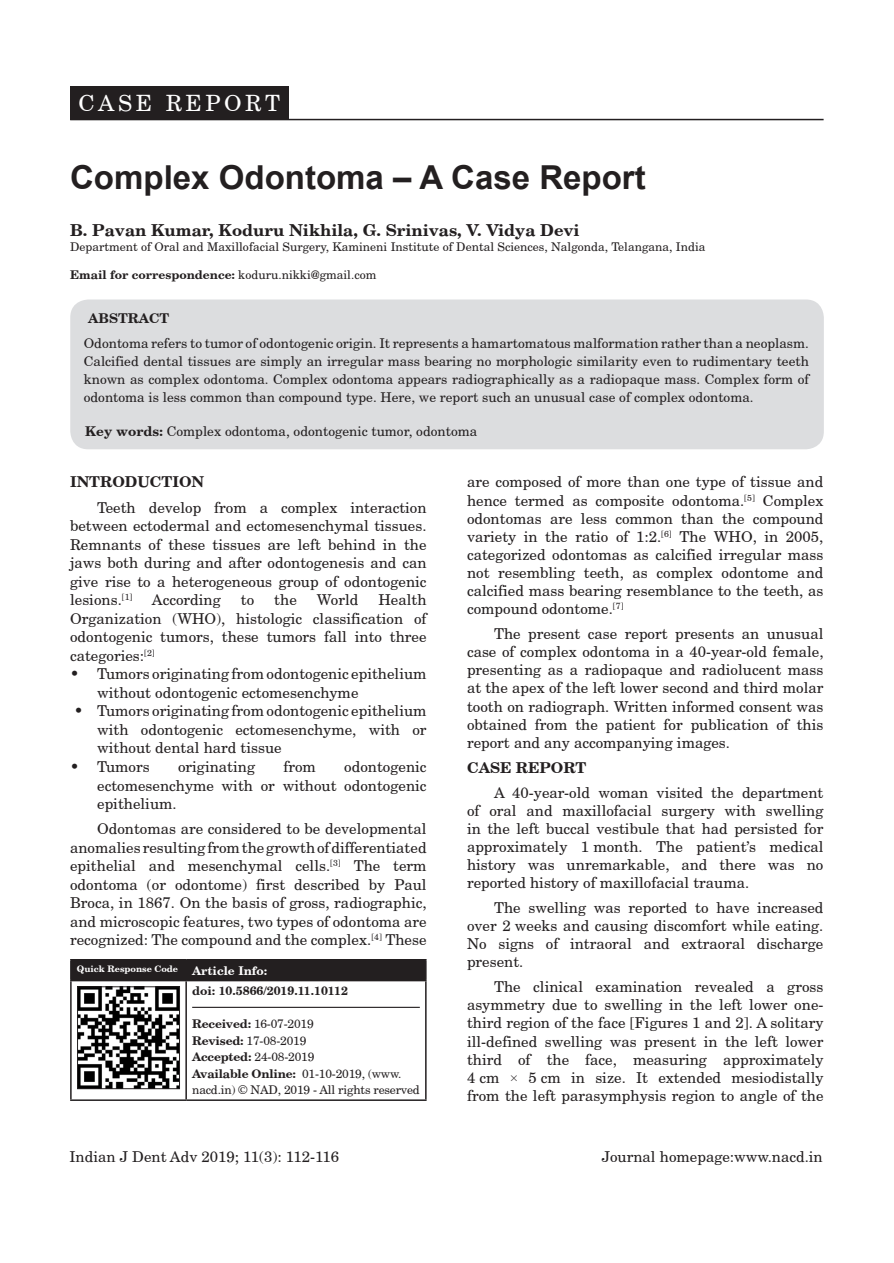
<style>
.page{position:relative;width:894px;height:1263px;background:#fff}
.page>*{position:absolute;margin:0;border:0;box-sizing:border-box;transform-origin:0 0}
.AT{font:700 33px "Arial";color:#231f20}
.AH{font:22.5px "New Century Schlbk";letter-spacing:.16em;color:#fff}
.AU{font:700 16.5px "New Century Schlbk";color:#231f20}
.TX{font:15px/18.1px "New Century Schlbk";color:#231f20;text-align:justify}
.TX_No_After_Space{font:15px/18.5px "New Century Schlbk";color:#231f20;text-align:justify}
.L{font:15px/18.5px "New Century Schlbk";color:#231f20}
.LL{font:15px/18.5px "New Century Schlbk";color:#231f20;text-align:justify}
.FN_JURN{font:15px "New Century Schlbk";color:#231f20}
.t1{font:700 15px "New Century Schlbk";color:#231f20}
.ABS{font:13.5px/18px "New Century Schlbk";color:#231f20;text-align:justify}
.KWD{font:13.5px "New Century Schlbk";color:#231f20}
.ABSH{font:700 13.5px "New Century Schlbk";color:#231f20}
.ART_Info{font:12px/16.5px "New Century Schlbk";letter-spacing:-.015em;color:#231f20}
.AFF{font:12px "New Century Schlbk";color:#231f20}
.ADD{font:700 12px "New Century Schlbk";color:#231f20}
.DOI{font:700 12px "New Century Schlbk";color:#231f20}
.ART_Info-2{font:700 12px "New Century Schlbk";color:#fff}
.QR{font:700 9px "New Century Schlbk";color:#fff}
.s1{font-weight:400}
.s2{font-weight:700}
.s3{font-family:"Times New Roman"}
</style>
<div class="page">
<hr style="left:70px;top:119px;width:753px;height:1px;background:#231f20">
<div style="left:70px;top:299px;width:753px;height:150px;background:#dcdddf;border-radius:18px"></div>
<div style="left:70px;top:86px;width:218px;height:33px;background:#231f20"></div>
<hr style="left:70px;top:979px;width:116px;height:2px;background:#231f20">
<hr style="left:186px;top:979px;width:240px;height:2px;background:#231f20">
<div style="left:70px;top:959px;width:356px;height:21px;background:#231f20"></div>
<hr style="left:70px;top:981px;width:2px;height:118px;background:#231f20">
<hr style="left:185px;top:981px;width:2px;height:118px;background:#231f20">
<hr style="left:425px;top:981px;width:1px;height:118px;background:#231f20">
<hr style="left:70px;top:1099px;width:116px;height:2px;background:#231f20">
<hr style="left:186px;top:1099px;width:240px;height:2px;background:#231f20">
<img style="left:79px;top:988px;width:99px;height:98px">
<div style="left:77px;top:986px;width:103px;height:102px;border:1px solid #231f20"></div>
<hr style="left:192px;top:1006px;width:227px;height:2px;background:#231f20">
<p class="AH" style="left:78px;top:89px;width:203px">CASE REPORT</p>
<p class="AT" style="left:70px;top:156px;width:577px">Complex Odontoma – A Case Report</p>
<p class="AU" style="left:70px;top:219px;width:511px">B. Pavan Kumar, Koduru Nikhila, G. Srinivas, V. Vidya Devi</p>
<p class="AFF" style="left:70px;top:239px;width:636px">Department of Oral and Maxillofacial Surgery, Kamineni Institute of Dental Sciences, Nalgonda, Telangana, India</p>
<p class="ADD" style="left:70px;top:267px;width:307px">Email for correspondence: <span class="s1">koduru.nikki@gmail.com</span></p>
<p class="ABSH" style="left:88px;top:309px;width:83px">ABSTRACT</p>
<p class="ABS" style="left:84px;top:333px;width:726px">Odontoma refers to tumor of odontogenic origin. It represents a hamartomatous malformation rather than a neoplasm.<br>Calcified dental tissues are simply an irregular mass bearing no morphologic similarity even to rudimentary teeth known as complex odontoma. Complex odontoma appears radiographically as a radiopaque mass. Complex form of odontoma is less common than compound type. Here, we report such an unusual case of complex odontoma.</p>
<p class="KWD" style="left:85px;top:422px;width:393px"><span class="s2">Key words:</span> Complex odontoma, odontogenic tumor, odontoma</p>
<h1 class="t1" style="left:70px;top:472px;width:135px">INTRODUCTION</h1>
<p class="TX_No_After_Space" style="left:70px;top:498px;width:358px;text-indent:27px">Teeth develop from a complex interaction between ectodermal and ectomesenchymal tissues.<br>Remnants of these tissues are left behind in the jaws both during and after odontogenesis and can give rise to a heterogeneous group of odontogenic lesions.<sup>[1]</sup></p>
<p class="TX" style="left:467px;top:472px;width:358px">are composed of more than one type of tissue and hence termed as composite odontoma.<sup>[5]</sup> Complex odontomas are less common than the compound variety in the ratio of 1:2.<sup>[6]</sup> The WHO, in 2005, categorized odontomas as calcified irregular mass not resembling teeth, as complex odontome and calcified mass bearing resemblance to the teeth, as compound odontome.<sup>[7]</sup></p>
<p class="TX" style="left:467px;top:624px;width:358px;text-indent:27px">The present case report presents an unusual case of complex odontoma in a 40-year-old female, presenting as a radiopaque and radiolucent mass at the apex of the left lower second and third molar tooth on radiograph. Written informed consent was obtained from the patient for publication of this report and any accompanying images.</p>
<h1 class="t1" style="left:467px;top:757px;width:121px">CASE REPORT</h1>
<p class="TX" style="left:467px;top:782px;width:358px;text-indent:27px">A 40-year-old woman visited the department of oral and maxillofacial surgery with swelling in the left buccal vestibule that had persisted for approximately 1 month. The patient’s medical history was unremarkable, and there was no reported history of maxillofacial trauma.</p>
<p class="TX" style="left:467px;top:898px;width:358px;text-indent:27px">The swelling was reported to have increased over 2 weeks and causing discomfort while eating.<br>No signs of intraoral and extraoral discharge present.</p>
<p class="TX" style="left:467px;top:977px;width:358px;text-indent:27px">The clinical examination revealed a gross asymmetry due to swelling in the left lower one&shy;third region of the face [Figures 1 and 2]. A solitary ill-defined swelling was present in the left lower third of the face, measuring approximately 4 cm <span class="s3">×</span> 5 cm in size. It extended mesiodistally from the left parasymphysis region to angle of the</p>
<p class="TX_No_After_Space" style="left:70px;top:590px;width:358px;text-indent:308px">Health Organization (WHO), histologic classification of odontogenic tumors, these tumors fall into three categories:<sup>[2]</sup></p>
<p class="L" style="left:97px;top:664px;width:331px;text-indent:-27px">•· Tumors originating from odontogenic epithelium without odontogenic ectomesenchyme</p>
<p class="L" style="left:97px;top:701px;width:331px;text-align:justify;text-indent:-27px">·• Tumors originating from odontogenic epithelium with odontogenic ectomesenchyme, with or without dental hard tissue</p>
<p class="LL" style="left:70px;top:757px;width:81px">• Tumors</p>
<p class="LL" style="left:178px;top:757px;width:78px">originating</p>
<p class="LL" style="left:283px;top:757px;width:34px">from</p>
<p class="TX_No_After_Space" style="left:152px;top:590px;width:70px">According</p>
<p class="TX_No_After_Space" style="left:241px;top:590px;width:15px">to</p>
<p class="TX_No_After_Space" style="left:274px;top:590px;width:24px">the</p>
<p class="TX_No_After_Space" style="left:317px;top:590px;width:43px">World</p>
<p class="LL" style="left:97px;top:757px;width:331px;text-indent:247px">odontogenic ectomesenchyme with or without odontogenic epithelium.</p>
<p class="TX" style="left:70px;top:819px;width:358px;text-indent:27px">Odontomas are considered to be developmental anomalies resulting from the growth of differentiated epithelial and mesenchymal cells.<sup>[3]</sup> The term odontoma (or odontome) first described by Paul Broca, in 1867. On the basis of gross, radiographic, and microscopic features, two types of odontoma are recognized: The compound and the complex.<sup>[4]</sup> These</p>
<p class="QR" style="left:77px;top:963px;width:103px">Quick Response Code</p>
<p class="ART_Info-2" style="left:192px;top:962px;width:76px">Article Info:</p>
<p class="DOI" style="left:192px;top:983px;width:157px">doi: 10.5866/2019.11.10112</p>
<p class="ART_Info" style="left:192px;top:1015px;width:229px"><span class="s2">Received:</span> 16-07-2019<br><span class="s2">Revised:</span> 17-08-2019<br><span class="s2">Accepted:</span> 24-08-2019<br><span class="s2">Available Online:</span> 01-10-2019, (www. nacd.in) © NAD, 2019 - All rights reserved</p>
<p class="FN_JURN" style="left:69px;top:1147px;width:271px">Indian J Dent Adv 2019; 11(3): 112-116</p>
<p class="FN_JURN" style="left:601px;top:1147px;width:222px">Journal homepage:www.nacd.in</p>
</div>
